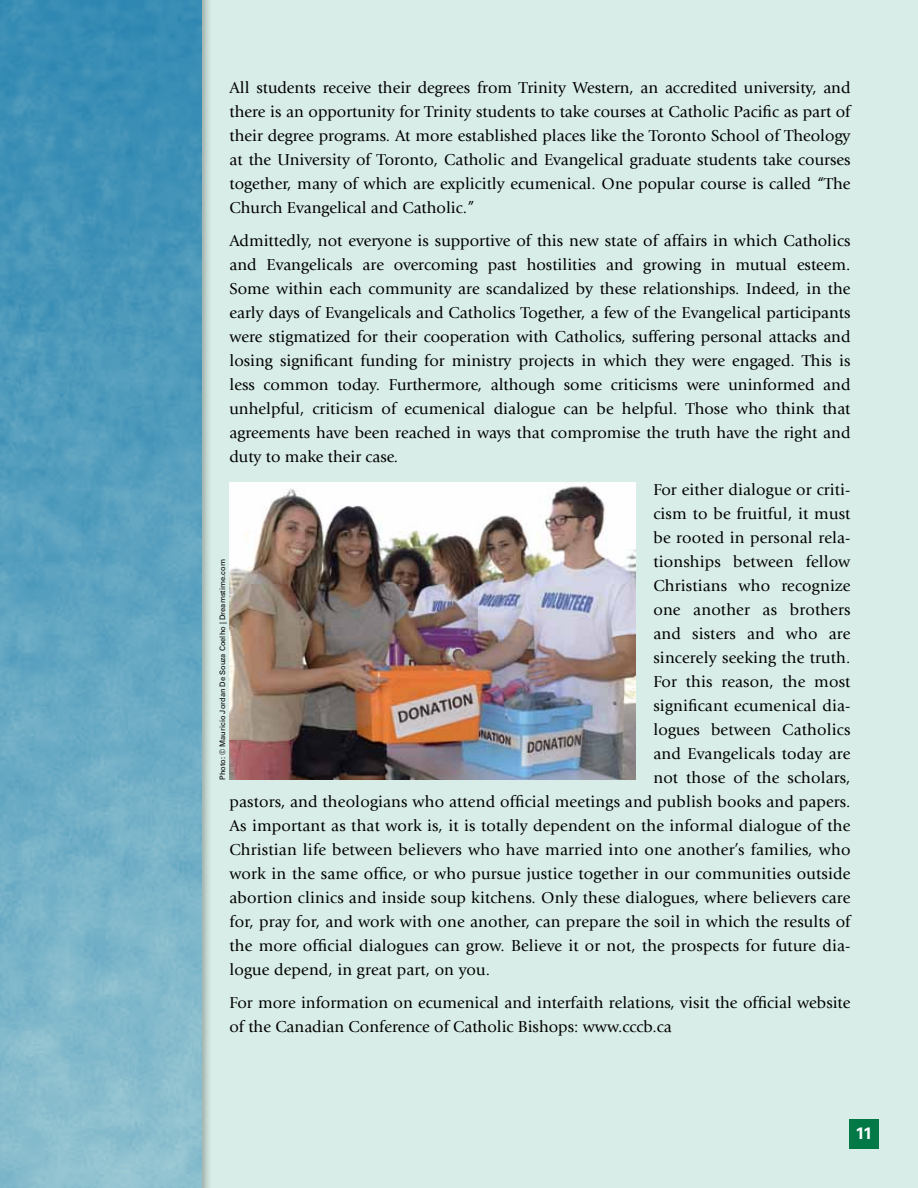
<style>
.page{position:relative;width:918px;height:1188px;background:#d8ede7}
.page>*{position:absolute;margin:0;border:0;box-sizing:border-box;transform-origin:0 0}
.t1{font:16.5px/24px "Giovanni Std";letter-spacing:.01em;color:#000;text-align:justify}
.t2{font:700 16.5px "Univers LT Std";color:#fff}
.t3{font:7.5px "Univers LT Std";color:#000}
</style>
<div class="page">
<div style="left:0;top:0;width:214px;height:1188px;background:#000;opacity:.3"></div>
<img style="left:0;top:0;width:202px;height:1188px">
<div style="left:849px;top:1119px;width:30px;height:30px;background:#007947"></div>
<img style="left:230px;top:482px;width:405px;height:298px">
<p class="t1" style="left:230px;top:76px;width:623px">All students receive their degrees from Trinity Western, an accredited university, and there is an opportunity for Trinity students to take courses at Catholic Pacific as part of their degree programs. At more established places like the Toronto School of Theology at the University of Toronto, Catholic and Evangelical graduate students take courses together, many of which are explicitly ecumenical. One popular course is called “The Church Evangelical and Catholic.”</p>
<p class="t1" style="left:230px;top:229px;width:623px">Admittedly, not everyone is supportive of this new state of affairs in which Catholics and Evangelicals are overcoming past hostilities and growing in mutual esteem.<br>Some within each community are scandalized by these relationships. Indeed, in the early days of Evangelicals and Catholics Together, a few of the Evangelical participants were stigmatized for their cooperation with Catholics, suffering personal attacks and losing significant funding for ministry projects in which they were engaged. This is less common today. Furthermore, although some criticisms were uninformed and unhelpful, criticism of ecumenical dialogue can be helpful. Those who think that agreements have been reached in ways that compromise the truth have the right and duty to make their case.</p>
<p class="t1" style="left:653px;top:478px;width:199px">For either dialogue or criti-</p>
<p class="t1" style="left:653px;top:502px;width:199px">cism to be fruitful, it must</p>
<p class="t1" style="left:653px;top:526px;width:199px">be rooted in personal rela-</p>
<p class="t1" style="left:653px;top:550px;width:199px">tionships between fellow</p>
<p class="t1" style="left:653px;top:574px;width:199px">Christians who recognize</p>
<p class="t1" style="left:653px;top:598px;width:199px">one another as brothers</p>
<p class="t1" style="left:653px;top:622px;width:199px">and sisters and who are</p>
<p class="t1" style="left:653px;top:646px;width:199px">sincerely seeking the truth.</p>
<p class="t1" style="left:653px;top:670px;width:199px">For this reason, the most</p>
<p class="t1" style="left:653px;top:694px;width:199px">significant ecumenical dia-</p>
<p class="t1" style="left:653px;top:718px;width:199px">logues between Catholics</p>
<p class="t1" style="left:653px;top:742px;width:199px">and Evangelicals today are</p>
<p class="t1" style="left:653px;top:766px;width:199px">not those of the scholars,</p>
<p class="t1" style="left:230px;top:790px;width:623px">pastors, and theologians who attend official meetings and publish books and papers.</p>
<p class="t1" style="left:230px;top:814px;width:623px">As important as that work is, it is totally dependent on the informal dialogue of the</p>
<p class="t1" style="left:230px;top:838px;width:623px">Christian life between believers who have married into one another’s families, who</p>
<p class="t1" style="left:230px;top:862px;width:623px">work in the same office, or who pursue justice together in our communities outside</p>
<p class="t1" style="left:230px;top:886px;width:623px">abortion clinics and inside soup kitchens. Only these dialogues, where believers care</p>
<p class="t1" style="left:230px;top:910px;width:623px">for, pray for, and work with one another, can prepare the soil in which the results of</p>
<p class="t1" style="left:230px;top:934px;width:622px">the more official dialogues can grow. Believe it or not, the prospects for future dia-</p>
<p class="t1" style="left:230px;top:958px;width:262px">logue depend, in great part, on you.</p>
<p class="t1" style="left:230px;top:991px;width:622px">For more information on ecumenical and interfaith relations, visit the official website of the Canadian Conference of Catholic Bishops: www.cccb.ca</p>
<p class="t3" style="left:218px;top:780px;width:222px;rotate:-90deg">Photo: © Mauricio Jordan De Souza Coelho | Dreamstime.com</p>
<p class="t2" style="left:856px;top:1124px;width:18px">11</p>
</div>
